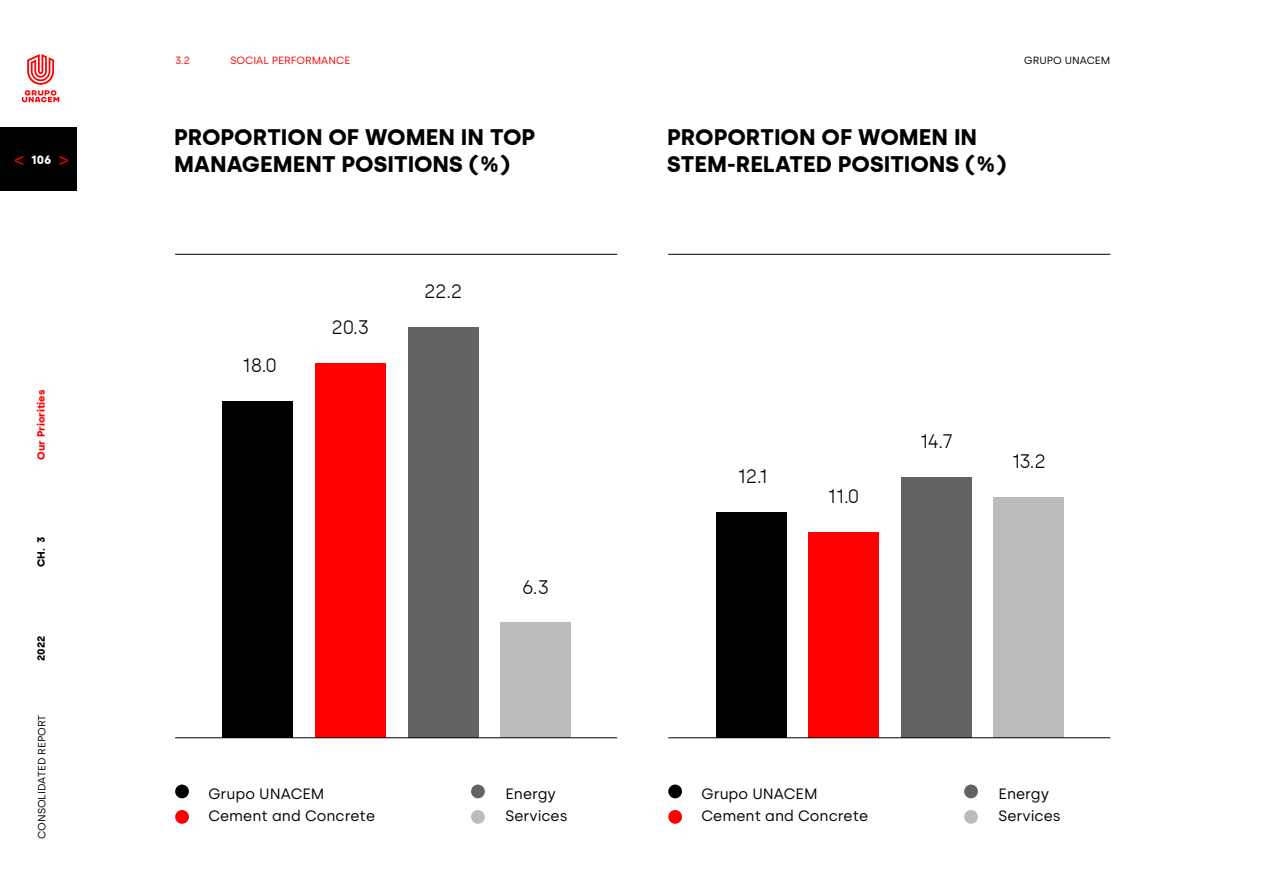
<style>
.page{position:relative;width:1263px;height:893px;background:#fff}
.page>*{position:absolute;margin:0;border:0;box-sizing:border-box;transform-origin:0 0}
.t1{font:700 22.5px/27px "Silka";color:#000}
.t2{font:300 19.5px "Silka";letter-spacing:-.025em;color:#000}
.t3{font:15px/22.5px "Silka";color:#000}
.t4{font:700 12px "Silka";color:#fff}
.t5{font:10.5px "Silka";color:#000}
.t6{font:10.5px "Silka";color:#f00}
.t7{font:700 10.5px "Silka";color:#f00}
.t8{font:700 10.5px "Silka";color:#000}
</style>
<div class="page">
<div style="left:175px;top:784px;width:14px;height:14px;background:#000;border-radius:50%"></div>
<div style="left:668px;top:784px;width:14px;height:14px;background:#000;border-radius:50%"></div>
<div style="left:175px;top:810px;width:14px;height:14px;background:#f00;border-radius:50%"></div>
<div style="left:668px;top:810px;width:14px;height:14px;background:#f00;border-radius:50%"></div>
<div style="left:471px;top:784px;width:14px;height:14px;background:#646363;border-radius:50%"></div>
<div style="left:964px;top:784px;width:14px;height:14px;background:#646363;border-radius:50%"></div>
<div style="left:471px;top:810px;width:14px;height:14px;background:#bcbcbc;border-radius:50%"></div>
<div style="left:964px;top:810px;width:14px;height:14px;background:#bcbcbc;border-radius:50%"></div>
<hr style="left:175px;top:254px;width:442px;height:1px;background:#000">
<hr style="left:668px;top:254px;width:442px;height:1px;background:#000">
<div style="left:223px;top:401px;width:70px;height:336px;background:#000"></div>
<div style="left:716px;top:512px;width:70px;height:225px;background:#000"></div>
<div style="left:315px;top:363px;width:71px;height:374px;background:#f00"></div>
<div style="left:808px;top:532px;width:71px;height:205px;background:#f00"></div>
<div style="left:408px;top:327px;width:70px;height:410px;background:#646363"></div>
<div style="left:901px;top:477px;width:70px;height:260px;background:#646363"></div>
<div style="left:501px;top:622px;width:70px;height:115px;background:#bcbcbc"></div>
<div style="left:994px;top:497px;width:70px;height:240px;background:#bcbcbc"></div>
<hr style="left:175px;top:737px;width:442px;height:1px;background:#000">
<hr style="left:668px;top:737px;width:442px;height:1px;background:#000">
<div style="left:0;top:128px;width:77px;height:63px;background:#000"></div>
<svg style="left:22px;top:54px;width:37px;height:48px"></svg>
<svg style="left:59px;top:156px;width:9px;height:9px"></svg>
<svg style="left:15px;top:156px;width:8px;height:9px"></svg>
<p class="t4" style="left:31px;top:152px;width:22px">106</p>
<p class="t7" style="left:35px;top:460px;width:71px;rotate:-90deg">Our Priorities</p>
<p class="t8" style="left:35px;top:567px;width:32px;rotate:-90deg">CH. 3</p>
<p class="t8" style="left:35px;top:661px;width:26px;rotate:-90deg">2022</p>
<p class="t5" style="left:36px;top:839px;width:126px;rotate:-90deg">CONSOLIDATED REPORT</p>
<p class="t6" style="left:175px;top:54px;width:16px">3.2</p>
<p class="t6" style="left:230px;top:54px;width:121px">SOCIAL PERFORMANCE</p>
<p class="t5" style="left:1024px;top:54px;width:88px">GRUPO UNACEM</p>
<p class="t1" style="left:174px;top:123px;width:363px">PROPORTION OF WOMEN IN TOP<br>MANAGEMENT POSITIONS (%)</p>
<p class="t1" style="left:667px;top:124px;width:341px">PROPORTION OF WOMEN IN<br>STEM-RELATED POSITIONS (%)</p>
<p class="t2" style="left:242px;top:354px;width:37px">18.0</p>
<p class="t2" style="left:332px;top:316px;width:39px">20.3</p>
<p class="t2" style="left:424px;top:280px;width:40px">22.2</p>
<p class="t2" style="left:920px;top:430px;width:35px">14.7</p>
<p class="t2" style="left:522px;top:575px;width:29px">6.3</p>
<p class="t2" style="left:737px;top:465px;width:32px">12.1</p>
<p class="t2" style="left:828px;top:485px;width:34px">11.0</p>
<p class="t2" style="left:1012px;top:449px;width:36px">13.2</p>
<p class="t3" style="left:208px;top:782px;width:168px">Grupo UNACEM<br>Cement and Concrete</p>
<p class="t3" style="left:701px;top:782px;width:168px">Grupo UNACEM<br>Cement and Concrete</p>
<p class="t3" style="left:505px;top:782px;width:64px">Energy<br>Services</p>
<p class="t3" style="left:999px;top:782px;width:64px">Energy<br>Services</p>
</div>
